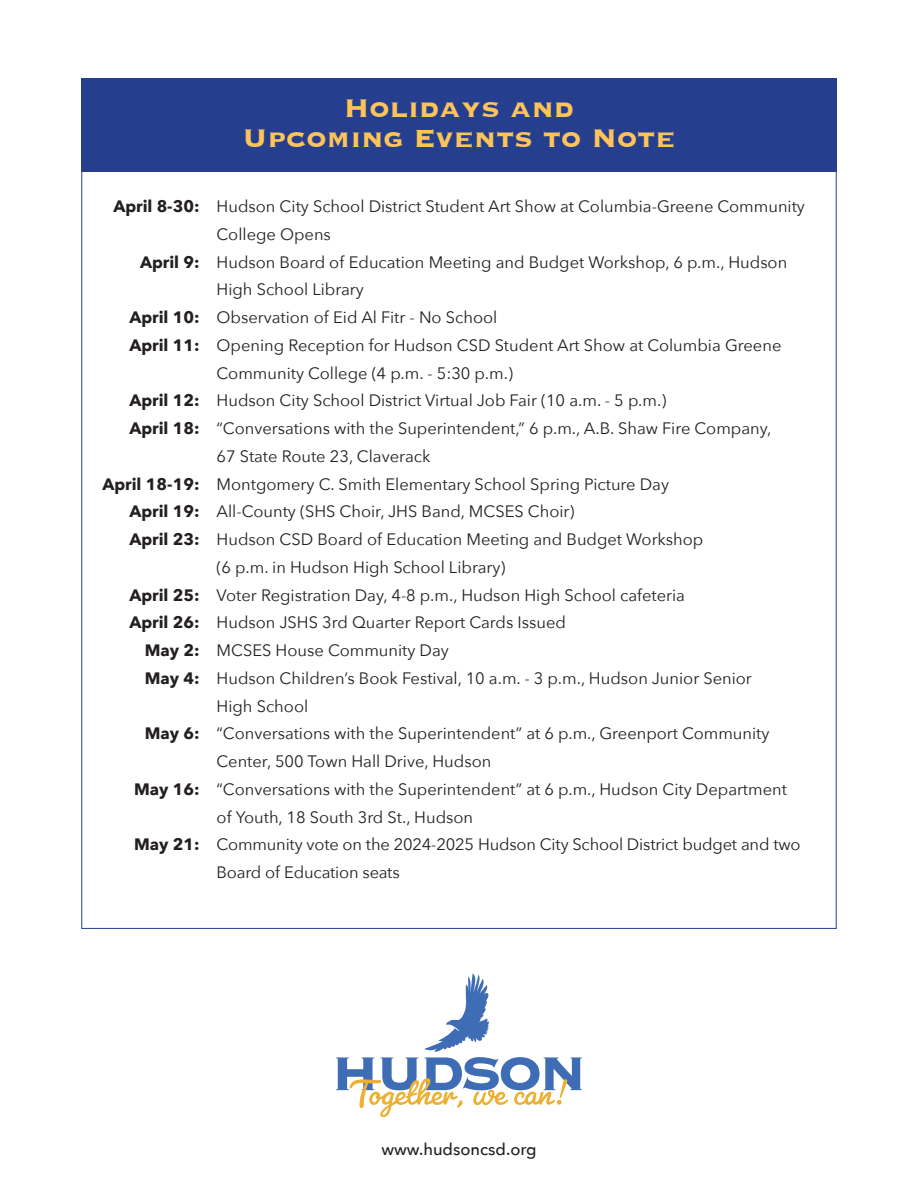
<style>
.page{position:relative;width:918px;height:1188px;background:#fff}
.page>*{position:absolute;margin:0;border:0;box-sizing:border-box;transform-origin:0 0}
.t1{font:700 33px "Copperplate";color:#fec459}
.t2{font:16.5px/27.8px "Avenir Next";color:#231f20}
.t3{font:700 16.5px "Avenir Next";color:#231f20}
.t4{font:500 16.5px "Avenir Next";color:#231f20}
</style>
<div class="page">
<div style="left:81px;top:78px;width:756px;height:93px;background:#253f8e"></div>
<svg style="left:336px;top:973px;width:246px;height:144px"></svg>
<p class="t1" style="left:344px;top:86px;width:232px">Holidays and</p>
<p class="t1" style="left:242px;top:116px;width:435px">Upcoming Events to Note</p>
<p class="t3" style="left:113px;top:192px;width:88px">April 8-30:</p>
<p class="t3" style="left:140px;top:248px;width:61px">April 9:</p>
<p class="t3" style="left:129px;top:303px;width:72px">April 10:</p>
<p class="t3" style="left:129px;top:331px;width:72px">April 11:</p>
<p class="t3" style="left:129px;top:386px;width:72px">April 12:</p>
<p class="t3" style="left:129px;top:414px;width:72px">April 18:</p>
<p class="t3" style="left:102px;top:470px;width:99px">April 18-19:</p>
<p class="t3" style="left:129px;top:497px;width:72px">April 19:</p>
<p class="t3" style="left:129px;top:525px;width:72px">April 23:</p>
<p class="t3" style="left:129px;top:581px;width:72px">April 25:</p>
<p class="t3" style="left:129px;top:608px;width:72px">April 26:</p>
<p class="t3" style="left:145px;top:636px;width:56px">May 2:</p>
<p class="t3" style="left:145px;top:664px;width:56px">May 4:</p>
<p class="t3" style="left:145px;top:719px;width:56px">May 6:</p>
<p class="t3" style="left:134px;top:775px;width:67px">May 16:</p>
<p class="t3" style="left:134px;top:830px;width:67px">May 21:</p>
<p class="t2" style="left:217px;top:192px;width:590px">Hudson City School District Student Art Show at Columbia-Greene Community<br>College Opens</p>
<p class="t2" style="left:217px;top:247px;width:572px">Hudson Board of Education Meeting and Budget Workshop, 6 p.m., Hudson<br>High School Library</p>
<p class="t2" style="left:217px;top:303px;width:282px">Observation of Eid Al Fitr - No School</p>
<p class="t2" style="left:217px;top:331px;width:566px">Opening Reception for Hudson CSD Student Art Show at Columbia Greene<br>Community College (4 p.m. - 5:30 p.m.)</p>
<p class="t2" style="left:217px;top:386px;width:451px">Hudson City School District Virtual Job Fair (10 a.m. - 5 p.m.)</p>
<p class="t2" style="left:217px;top:414px;width:556px">“Conversations with the Superintendent,” 6 p.m., A.B. Shaw Fire Company,</p>
<p class="t2" style="left:217px;top:442px;width:215px">67 State Route 23, Claverack</p>
<p class="t2" style="left:217px;top:469px;width:454px">Montgomery C. Smith Elementary School Spring Picture Day</p>
<p class="t2" style="left:217px;top:497px;width:359px">All-County (SHS Choir, JHS Band, MCSES Choir)</p>
<p class="t2" style="left:217px;top:525px;width:488px">Hudson CSD Board of Education Meeting and Budget Workshop</p>
<p class="t2" style="left:217px;top:553px;width:290px">(6 p.m. in Hudson High School Library)</p>
<p class="t2" style="left:217px;top:580px;width:470px">Voter Registration Day, 4-8 p.m., Hudson High School cafeteria</p>
<p class="t2" style="left:217px;top:608px;width:351px">Hudson JSHS 3rd Quarter Report Cards Issued</p>
<p class="t2" style="left:217px;top:636px;width:234px">MCSES House Community Day</p>
<p class="t2" style="left:217px;top:664px;width:537px">Hudson Children’s Book Festival, 10 a.m. - 3 p.m., Hudson Junior Senior</p>
<p class="t2" style="left:217px;top:691px;width:93px">High School</p>
<p class="t2" style="left:217px;top:719px;width:554px">“Conversations with the Superintendent” at 6 p.m., Greenport Community<br>Center, 500 Town Hall Drive, Hudson</p>
<p class="t2" style="left:217px;top:775px;width:572px">“Conversations with the Superintendent” at 6 p.m., Hudson City Department</p>
<p class="t2" style="left:217px;top:802px;width:258px">of Youth, 18 South 3rd St., Hudson</p>
<p class="t2" style="left:217px;top:830px;width:586px">Community vote on the 2024-2025 Hudson City School District budget and two<br>Board of Education seats</p>
<p class="t4" style="left:381px;top:1136px;width:157px">www.hudsoncsd.org</p>
</div>
